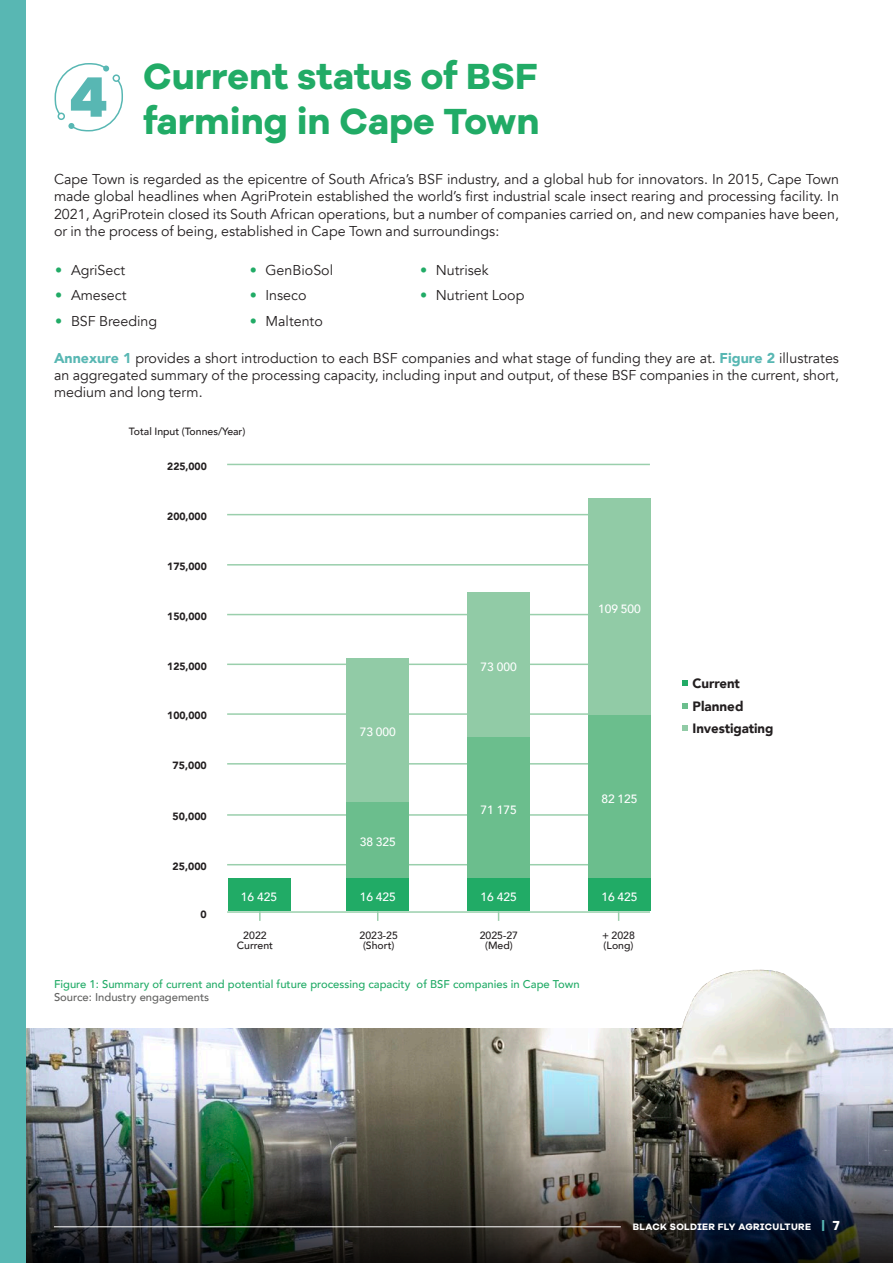
<style>
.page{position:relative;width:893px;height:1263px;background:#fff}
.page>*{position:absolute;margin:0;border:0;box-sizing:border-box;transform-origin:0 0}
.t1{font:58.65px "Galano Grotesque Alt Heavy";color:#58b7b3}
.t2{font:37.5px "Galano Grotesque Alt Bold";color:#21ab66}
.Body_Copy{font:14.25px/17.2px "Avenir";color:#231f20;text-align:justify}
.Body_Copy-2{font:900 13.5px "Avenir";letter-spacing:-.005em;color:#231f20}
.Body_Copy-3{font:500 12px "Avenir";color:#fff}
.t3{font:500 11.25px "Avenir";color:#21ab66}
.t4{font:500 11.25px "Avenir";color:#616160}
.Body_Copy-4{font:500 10.5px "Avenir";color:#231f20}
.Body_Copy-5{font:900 10.5px "Avenir";letter-spacing:-.005em;color:#231f20}
.t5{font:700 9.6px "Galano Grotesque Alt";letter-spacing:.035em;color:#fff}
.s1{font-weight:900;color:#21ab66}
.s2{font-weight:900;color:#58b7b3}
.s3{font-family:"Galano Grotesque";font-size:13.5px;color:#58b7b3}
.s4{font-size:13.5px}
</style>
<div class="page">
<svg style="left:54px;top:63px;width:69px;height:69px"></svg>
<div style="left:113px;top:74px;width:7px;height:8px;border:2px solid #58b7b3;border-radius:50%"></div>
<svg style="left:682px;top:680px;width:5px;height:6px"></svg>
<svg style="left:682px;top:703px;width:5px;height:5px"></svg>
<svg style="left:682px;top:725px;width:5px;height:6px"></svg>
<hr style="left:227px;top:614px;width:423px;height:1px;background:#9acfac">
<hr style="left:227px;top:663px;width:423px;height:2px;background:#9acfac">
<hr style="left:227px;top:713px;width:423px;height:2px;background:#9acfac">
<hr style="left:227px;top:814px;width:423px;height:2px;background:#9acfac">
<hr style="left:227px;top:763px;width:423px;height:1px;background:#9acfac">
<hr style="left:227px;top:864px;width:423px;height:1px;background:#9acfac">
<hr style="left:227px;top:564px;width:423px;height:1px;background:#9acfac">
<hr style="left:227px;top:514px;width:423px;height:1px;background:#9acfac">
<hr style="left:227px;top:464px;width:423px;height:1px;background:#9acfac">
<hr style="left:227px;top:911px;width:423px;height:2px;background:#9acfac">
<svg style="left:259px;top:911px;width:2px;height:10px"></svg>
<div style="left:588px;top:498px;width:63px;height:218px;background:#91cba6"></div>
<div style="left:588px;top:716px;width:63px;height:163px;background:#6bbe8d"></div>
<div style="left:467px;top:737px;width:63px;height:142px;background:#6bbe8d"></div>
<div style="left:346px;top:658px;width:63px;height:145px;background:#91cba6"></div>
<div style="left:467px;top:592px;width:63px;height:145px;background:#91cba6"></div>
<div style="left:346px;top:803px;width:63px;height:76px;background:#6bbe8d"></div>
<div style="left:228px;top:879px;width:63px;height:32px;background:#21ab66"></div>
<div style="left:346px;top:879px;width:63px;height:32px;background:#21ab66"></div>
<div style="left:467px;top:879px;width:63px;height:32px;background:#21ab66"></div>
<div style="left:588px;top:879px;width:63px;height:32px;background:#21ab66"></div>
<img style="left:26px;top:1029px;width:867px;height:41px">
<img style="left:26px;top:1070px;width:867px;height:193px">
<div style="left:0;top:0;width:26px;height:1263px;background:#58b7b3"></div>
<img style="left:681px;top:970px;width:150px;height:64px">
<hr style="left:54px;top:1226px;width:567px;height:1px;background:#fff">
<p class="t2" style="left:143px;top:52px;width:396px">Current status of BSF</p>
<p class="t1" style="left:70px;top:58px;width:39px">4</p>
<p class="t2" style="left:143px;top:97px;width:398px">farming in Cape Town</p>
<p class="Body_Copy" style="left:54px;top:171px;width:786px">Cape Town is regarded as the epicentre of South Africa’s BSF industry, and a global hub for innovators. In 2015, Cape Town made global headlines when AgriProtein established the world’s first industrial scale insect rearing and processing facility. In 2021, AgriProtein closed its South African operations, but a number of companies carried on, and new companies have been, or in the process of being, established in Cape Town and surroundings:</p>
<p class="Body_Copy" style="left:55px;top:261px;width:71px"><span class="s1">•</span> AgriSect</p>
<p class="Body_Copy" style="left:55px;top:287px;width:73px"><span class="s1">•</span> Amesect</p>
<p class="Body_Copy" style="left:55px;top:313px;width:103px"><span class="s1">•</span> BSF Breeding</p>
<p class="Body_Copy" style="left:250px;top:261px;width:85px"><span class="s1">•</span> GenBioSol</p>
<p class="Body_Copy" style="left:250px;top:287px;width:58px"><span class="s1">•</span> Inseco</p>
<p class="Body_Copy" style="left:250px;top:313px;width:74px"><span class="s1">•</span> Maltento</p>
<p class="Body_Copy" style="left:420px;top:261px;width:70px"><span class="s1">•</span> Nutrisek</p>
<p class="Body_Copy" style="left:420px;top:287px;width:106px"><span class="s1">•</span> Nutrient Loop</p>
<p class="Body_Copy" style="left:54px;top:350px;width:786px"><span class="s2">Annexure 1</span> provides a short introduction to each BSF companies and what stage of funding they are at. <span class="s2">Figure 2</span> illustrates an aggregated summary of the processing capacity, including input and output, of these BSF companies in the current, short, medium and long term.</p>
<p class="Body_Copy-4" style="left:129px;top:422px;width:118px">Total Input (Tonnes/Year)</p>
<p class="Body_Copy-5" style="left:167px;top:457px;width:41px">225,000</p>
<p class="Body_Copy-5" style="left:167px;top:507px;width:41px">200,000</p>
<p class="Body_Copy-5" style="left:167px;top:557px;width:41px">175,000</p>
<p class="Body_Copy-5" style="left:167px;top:607px;width:41px">150,000</p>
<p class="Body_Copy-5" style="left:167px;top:657px;width:41px">125,000</p>
<p class="Body_Copy-5" style="left:167px;top:707px;width:41px">100,000</p>
<p class="Body_Copy-5" style="left:173px;top:756px;width:36px">75,000</p>
<p class="Body_Copy-5" style="left:173px;top:807px;width:36px">50,000</p>
<p class="Body_Copy-5" style="left:173px;top:857px;width:36px">25,000</p>
<p class="Body_Copy-5" style="left:201px;top:905px;width:8px">0</p>
<p class="Body_Copy-3" style="left:360px;top:721px;width:38px">73 000</p>
<p class="Body_Copy-3" style="left:360px;top:832px;width:38px">38 325</p>
<p class="Body_Copy-3" style="left:241px;top:886px;width:38px">16 425</p>
<p class="Body_Copy-3" style="left:360px;top:887px;width:38px">16 425</p>
<p class="Body_Copy-4" style="left:243px;top:926px;width:25px">2022</p>
<p class="Body_Copy-4" style="left:237px;top:936px;width:38px">Current</p>
<p class="Body_Copy-4" style="left:360px;top:926px;width:40px">2023-25</p>
<p class="Body_Copy-4" style="left:363px;top:936px;width:33px">(Short)</p>
<p class="Body_Copy-3" style="left:480px;top:656px;width:38px">73 000</p>
<p class="Body_Copy-3" style="left:480px;top:799px;width:38px">71 175</p>
<p class="Body_Copy-3" style="left:480px;top:886px;width:38px">16 425</p>
<p class="Body_Copy-4" style="left:480px;top:926px;width:40px">2025-27</p>
<p class="Body_Copy-4" style="left:485px;top:936px;width:29px">(Med)</p>
<p class="t3" style="left:54px;top:974px;width:527px">Figure 1: Summary of current and potential future processing capacity of BSF companies in Cape Town</p>
<p class="t4" style="left:54px;top:987px;width:157px">Source: Industry engagements</p>
<p class="Body_Copy-3" style="left:598px;top:598px;width:44px">109 500</p>
<p class="Body_Copy-3" style="left:601px;top:788px;width:38px">82 125</p>
<p class="Body_Copy-3" style="left:601px;top:886px;width:38px">16 425</p>
<p class="Body_Copy-4" style="left:602px;top:926px;width:34px">+ 2028</p>
<p class="Body_Copy-4" style="left:604px;top:936px;width:31px">(Long)</p>
<p class="Body_Copy-2" style="left:692px;top:672px;width:49px">Current</p>
<p class="Body_Copy-2" style="left:692px;top:694px;width:53px">Planned</p>
<p class="Body_Copy-2" style="left:692px;top:717px;width:82px">Investigating</p>
<p class="t5" style="left:633px;top:1221px;width:208px">BLACK SOLDIER FLY AGRICULTURE <span class="s3">|</span> <span class="s4">7</span></p>
</div>
